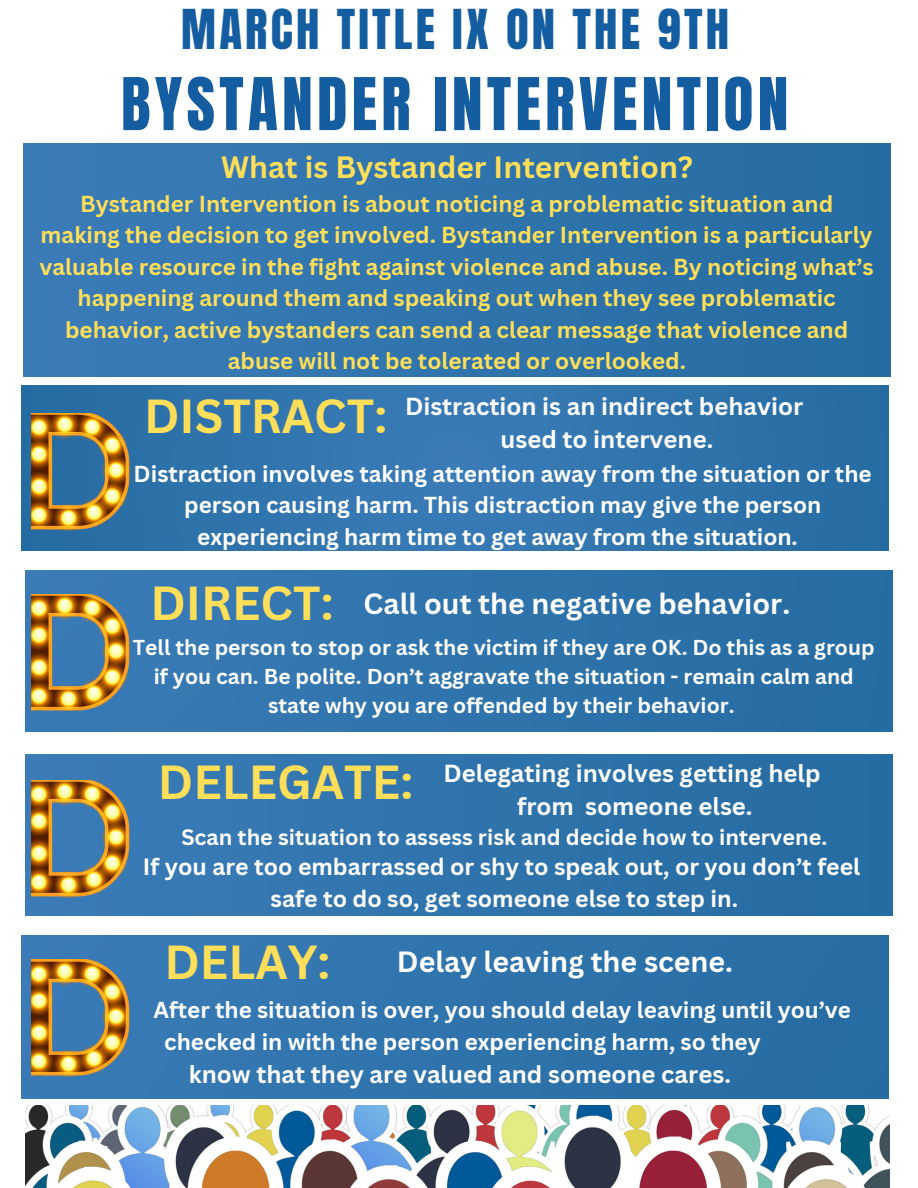
<style>
.page{position:relative;width:918px;height:1188px;background:#fff}
.page>*{position:absolute;margin:0;border:0;box-sizing:border-box;transform-origin:0 0}
.t1{font:61.8px "Anton";letter-spacing:.07em;color:#145da0}
.t2{font:46.8px "Anton";letter-spacing:.07em;color:#145da0}
.t3{font:700 46.5px "Canva Sans";color:#ffde59}
.t4{font:700 30px "Canva Sans";color:#ffde59}
.t5{font:700 28.5px "Canva Sans";color:#fff}
.t6{font:700 24px/32.7px "Canva Sans";color:#fff;text-align:center}
.t7{font:700 23.1px/31.5px "Canva Sans";color:#fff;text-align:center}
.t8{font:700 22.5px/31.5px "Canva Sans";color:#ffde59;text-align:center}
.t9{font:700 22.5px/31.5px "Canva Sans";color:#fff;text-align:center}
.t10{font:700 21.6px "Canva Sans";color:#fff}
.t11{font:700 21px/29.2px "Canva Sans";color:#fff;text-align:center}
</style>
<div class="page">
<div style="left:22px;top:936px;width:867px;height:163px;background:#2f73ac"></div>
<div style="left:25px;top:754px;width:868px;height:162px;background:#2f73ab"></div>
<div style="left:25px;top:571px;width:867px;height:161px;background:#2f73ab"></div>
<div style="left:22px;top:386px;width:867px;height:165px;background:#3074ae"></div>
<div style="left:23px;top:143px;width:868px;height:233px;background:#3074ad"></div>
<img style="left:32px;top:413px;width:99px;height:117px">
<img style="left:32px;top:594px;width:99px;height:117px">
<img style="left:32px;top:780px;width:99px;height:117px">
<img style="left:32px;top:959px;width:99px;height:117px">
<img style="left:25px;top:1105px;width:864px;height:83px">
<h4 class="t2" style="left:181px;top:-4px;width:549px">MARCH TITLE IX ON THE 9TH</h4>
<h4 class="t1" style="left:121px;top:60px;width:669px">BYSTANDER INTERVENTION</h4>
<h4 class="t4" style="left:221px;top:146px;width:473px">What is Bystander Intervention?</h4>
<h4 class="t8" style="left:39px;top:187px;width:836px">Bystander Intervention is about noticing a problematic situation and making the decision to get involved. Bystander Intervention is a particularly valuable resource in the fight against violence and abuse. By noticing what’s happening around them and speaking out when they see problematic behavior, active bystanders can send a clear message that violence and abuse will not be tolerated or overlooked.</h4>
<h2 class="t6" style="left:405px;top:390px;width:400px">Distraction is an indirect behavior used to intervene.</h2>
<h2 class="t3" style="left:144px;top:384px;width:244px">DISTRACT:</h2>
<p class="t9" style="left:134px;top:457px;width:740px">Distraction involves taking attention away from the situation or the person causing harm. This distraction may give the person experiencing harm time to get away from the situation.</p>
<h3 class="t3" style="left:150px;top:571px;width:185px">DIRECT:</h3>
<p class="t5" style="left:364px;top:583px;width:428px">Call out the negative behavior.</p>
<h3 class="t11" style="left:133px;top:632px;width:743px">Tell the person to stop or ask the victim if they are OK. Do this as a group if you can. Be polite. Don’t aggravate the situation - remain calm and state why you are offended by their behavior.</h3>
<p class="t3" style="left:158px;top:749px;width:257px">DELEGATE:</p>
<h4 class="t6" style="left:444px;top:756px;width:378px">Delegating involves getting help from someone else.</h4>
<h4 class="t10" style="left:181px;top:822px;width:647px">Scan the situation to assess risk and decide how to intervene.</h4>
<h4 class="t7" style="left:143px;top:851px;width:719px">If you are too embarrassed or shy to speak out, or you don’t feel safe to do so, get someone else to step in.</h4>
<h2 class="t3" style="left:165px;top:929px;width:167px">DELAY:</h2>
<h2 class="t5" style="left:397px;top:942px;width:338px">Delay leaving the scene.</h2>
<p class="t9" style="left:164px;top:994px;width:688px;text-align:left;text-indent:-11px">After the situation is over, you should delay leaving until you’ve checked in with the person experiencing harm, so they</p>
<p class="t6" style="left:189px;top:1057px;width:544px">know that they are valued and someone cares.</p>
</div>
